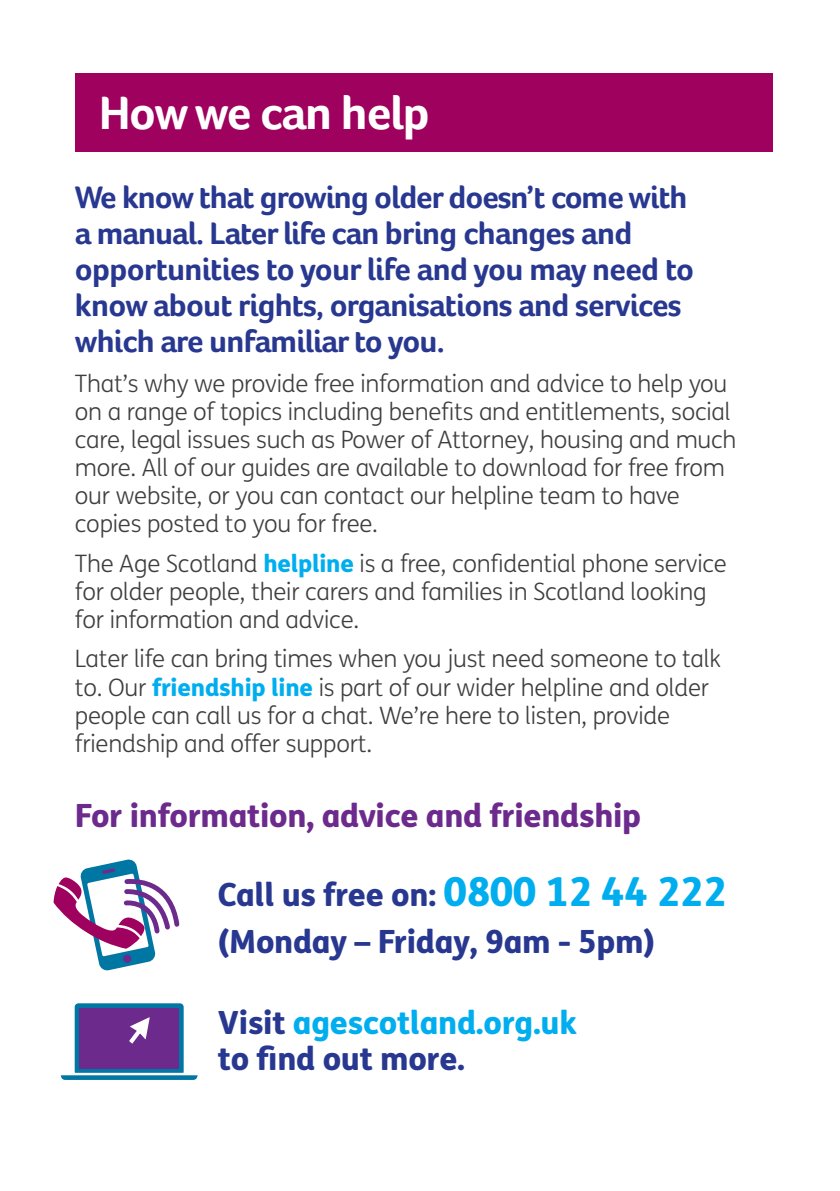
<style>
.page{position:relative;width:840px;height:1191px;background:#fff}
.page>*{position:absolute;margin:0;border:0;box-sizing:border-box;transform-origin:0 0}
.t1{font:700 48px "Foco Age UK";letter-spacing:-.025em;color:#fff}
.t2{font:700 32px/36px "Foco Age UK";letter-spacing:-.025em;color:#283890}
.t3{font:800 32px/47.4px "FS Me";letter-spacing:-.01em;color:#283890}
.t4{font:800 32px "FS Me";letter-spacing:-.01em;color:#6d2a8d}
.t5{font:300 24px/28px "FS Me";letter-spacing:-.01em;color:#3e3e3f}
.s1{font-weight:800;color:#00aeef}
.s2{font-size:40px;color:#00aeef}
.s3{color:#00aeef}
</style>
<div class="page">
<div style="left:75px;top:73px;width:697px;height:79px;background:#9e015e"></div>
<svg style="left:54px;top:859px;width:126px;height:112px"></svg>
<svg style="left:61px;top:1003px;width:136px;height:77px"></svg>
<h1 class="t1" style="left:99px;top:85px;width:332px">How we can help</h1>
<h2 class="t2" style="left:75px;top:179px;width:620px">We know that growing older doesn’t come with a manual. Later life can bring changes and opportunities to your life and you may need to know about rights, organisations and services which are unfamiliar to you.</h2>
<p class="t5" style="left:75px;top:368px;width:662px">That’s why we provide free information and advice to help you on a range of topics including benefits and entitlements, social care, legal issues such as Power of Attorney, housing and much more. All of our guides are available to download for free from our website, or you can contact our helpline team to have copies posted to you for free.</p>
<p class="t5" style="left:75px;top:549px;width:653px">The Age Scotland <span class="s1">helpline</span> is a free, confidential phone service for older people, their carers and families in Scotland looking for information and advice.</p>
<p class="t5" style="left:75px;top:644px;width:647px">Later life can bring times when you just need someone to talk to. Our <span class="s1">friendship line</span> is part of our wider helpline and older people can call us for a chat. We’re here to listen, provide friendship and offer support.</p>
<h2 class="t4" style="left:75px;top:790px;width:567px">For information, advice and friendship</h2>
<h2 class="t3" style="left:218px;top:869px;width:510px">Call us free on: <span class="s2">0800 12 44 222 </span>(Monday – Friday, 9am - 5pm)</h2>
<h2 class="t3" style="left:218px;top:1003px;width:360px;line-height:36px">Visit <span class="s3">agescotland.org.uk </span>to find out more.</h2>
</div>
